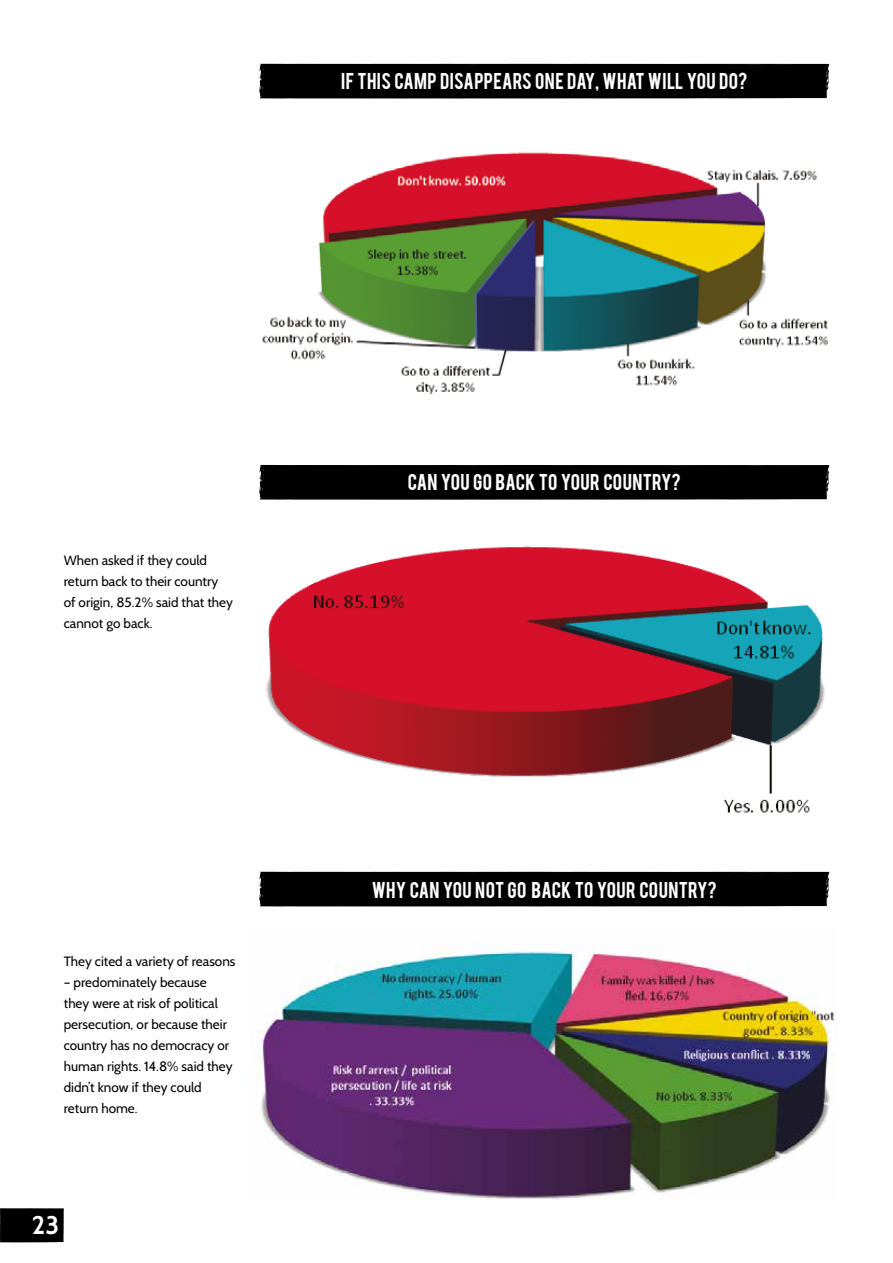
<style>
.page{position:relative;width:893px;height:1263px;background:#fff}
.page>*{position:absolute;margin:0;border:0;box-sizing:border-box;transform-origin:0 0}
.t1{font:700 25.5px "Cabin";color:#fff}
.t2{font:18px "Bebas";letter-spacing:.02em;color:#fff}
.t3{font:13.5px/21px "Cabin";color:#000}
</style>
<div class="page">
<svg style="left:0;top:1208px;width:64px;height:35px;background:#090909"></svg>
<div style="left:259px;top:64px;width:570px;height:35px;background:#000"></div>
<div style="left:259px;top:465px;width:570px;height:35px;background:#000"></div>
<div style="left:259px;top:872px;width:570px;height:35px;background:#000"></div>
<img style="left:262px;top:152px;width:566px;height:243px">
<img style="left:266px;top:546px;width:559px;height:267px">
<img style="left:257px;top:946px;width:579px;height:253px">
<h2 class="t2" style="left:341px;top:68px;width:408px">IF THIS CAMP DISAPPEARS ONE DAY, WHAT WILL YOU DO?</h2>
<p class="t3" style="left:64px;top:549px;width:171px">When asked if they could return back to their country of origin, 85.2% said that they cannot go back.</p>
<p class="t3" style="left:64px;top:950px;width:173px">They cited a variety of reasons</p>
<p class="t3" style="left:64px;top:971px;width:170px">– predominately because they were at risk of political persecution, or because their country has no democracy or human rights. 14.8% said they didn’t know if they could return home.</p>
<h1 class="t1" style="left:32px;top:1209px;width:29px">23</h1>
<h2 class="t2" style="left:408px;top:469px;width:275px">CAN YOU GO BACK TO YOUR COUNTRY?</h2>
<h2 class="t2" style="left:372px;top:876px;width:347px">WHY CAN YOU NOT GO BACK TO YOUR COUNTRY?</h2>
</div>
